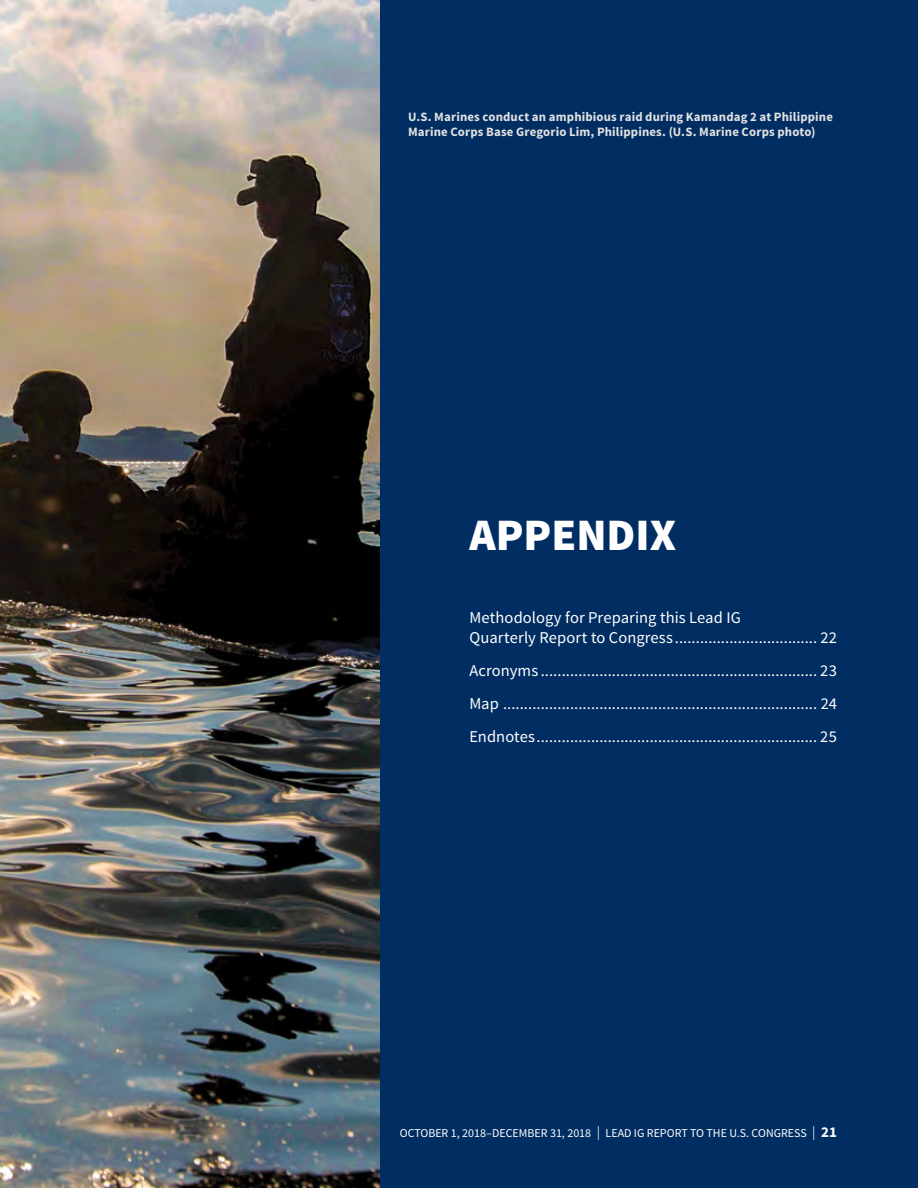
<style>
.page{position:relative;width:918px;height:1188px;background:#fff}
.page>*{position:absolute;margin:0;border:0;box-sizing:border-box;transform-origin:0 0}
.TOC_Section_Head{font:900 45px "Source Sans Pro";color:#fff}
.t1{font:16.5px/33px "Source Sans Pro";letter-spacing:.005em;color:#fff}
.t2{font:700 12.75px/15px "Source Sans Pro";letter-spacing:.01em;color:#e2e1e1}
.t3{font:12px "Source Sans Pro";color:#fff}
.s1{font-weight:200;font-size:21px}
.s2{font-weight:700;font-size:15px}
</style>
<div class="page">
<div style="left:370px;top:0;width:548px;height:1188px;background:#002d62"></div>
<img style="left:0;top:0;width:380px;height:1188px">
<p class="t2" style="left:408px;top:109px;width:427px">U.S. Marines conduct an amphibious raid during Kamandag 2 at Philippine<br>Marine Corps Base Gregorio Lim, Philippines. (U.S. Marine Corps photo)</p>
<p class="TOC_Section_Head" style="left:470px;top:505px;width:208px">APPENDIX</p>
<p class="t1" style="left:470px;top:608px;width:369px;line-height:19.5px">Methodology for Preparing this Lead IG<br>Quarterly Report to Congress.................................. 22</p>
<p class="t1" style="left:469px;top:654px;width:369px;text-align:justify">Acronyms .................................................................. 23<br>Map ........................................................................... 24<br>Endnotes................................................................... 25</p>
<p class="t3" style="left:400px;top:1125px;width:439px">OCTOBER 1, 2018‒DECEMBER 31, 2018 <span class="s1">I</span> LEAD IG REPORT TO THE U.S. CONGRESS <span class="s1">I</span> <span class="s2">21</span></p>
</div>
